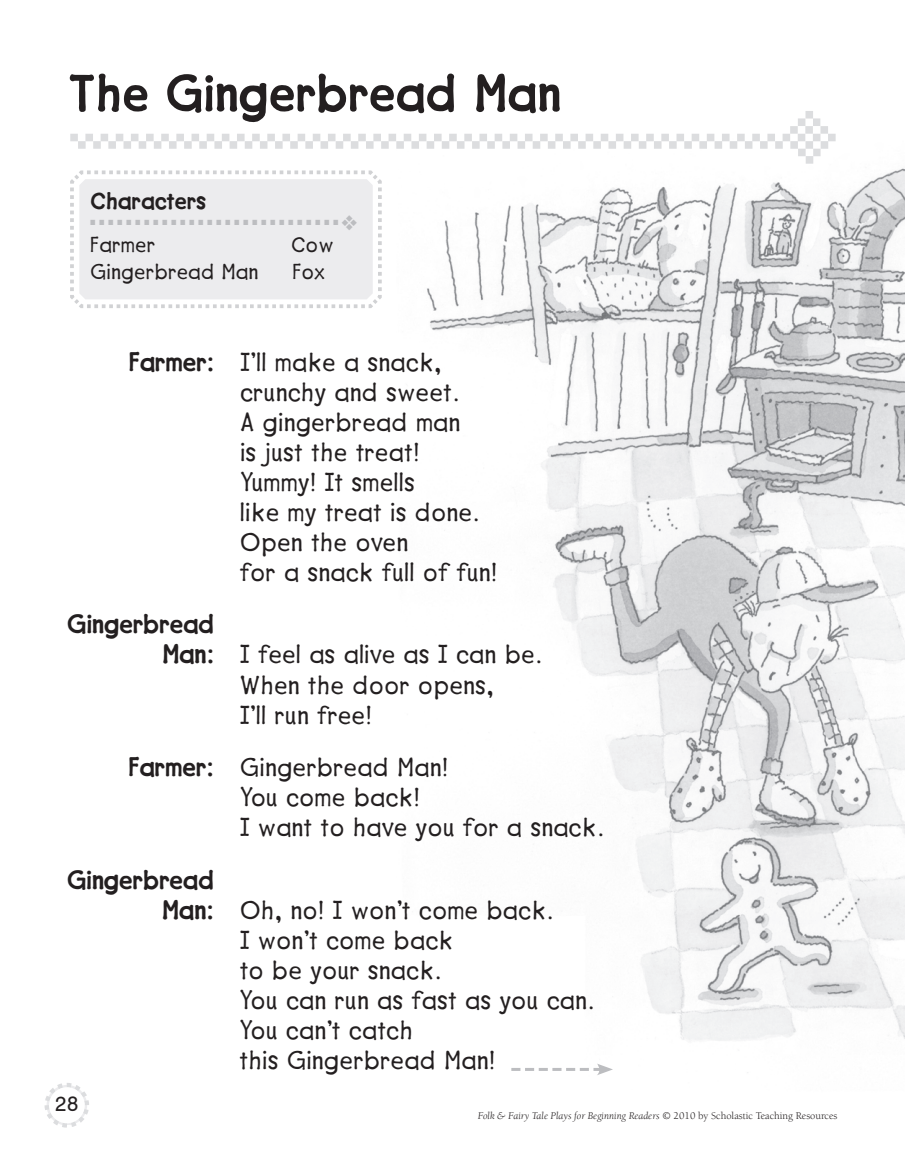
<style>
.page{position:relative;width:905px;height:1175px;background:#fff}
.page>*{position:absolute;margin:0;border:0;box-sizing:border-box;transform-origin:0 0}
.t1{font:52.5px "Tykewriter";letter-spacing:.01em;color:#231f20}
.t2{font:300 27px/30px "Tykewriter";color:#231f20}
.t3{font:27px "Tykewriter";color:#231f20}
.t4{font:24px "Tykewriter";letter-spacing:.01em;color:#231f20}
.t5{font:300 22.5px "Tykewriter";color:#231f20}
.t6{font:21px "Helvetica Text";color:#231f20}
.t7{font:italic 10.5px "Berkeley";color:#231f20}
.s1{font-weight:400}
.s2{font-style:normal}
</style>
<div class="page">
<div style="left:47px;top:1085px;width:40px;height:40px;background:#ececee;border-radius:50%"></div>
<div style="left:45px;top:1082px;width:44px;height:45px;border:4px dashed #dcdddf;border-radius:50%"></div>
<div style="left:49px;top:1087px;width:36px;height:36px;background:#fff;border-radius:50%"></div>
<img style="left:430px;top:168px;width:474px;height:905px">
<svg style="left:511px;top:1063px;width:102px;height:12px"></svg>
<svg style="left:70px;top:111px;width:771px;height:198px"></svg>
<h1 class="t1" style="left:68px;top:58px;width:494px">The Gingerbread Man</h1>
<p class="t4" style="left:90px;top:185px;width:117px">Characters</p>
<p class="t5" style="left:90px;top:230px;width:67px">Farmer</p>
<p class="t5" style="left:291px;top:230px;width:44px">Cow</p>
<p class="t5" style="left:90px;top:257px;width:170px">Gingerbread Man</p>
<p class="t5" style="left:292px;top:257px;width:34px">Fox</p>
<p class="t2" style="left:240px;top:345px;width:259px;text-indent:-111px"><span class="s1">Farmer:</span> I’ll make a snack, crunchy and sweet.<br>A gingerbread man<br>is just the treat!<br>Yummy! It smells<br>like my treat is done.<br>Open the oven<br>for a snack full of fun!</p>
<p class="t3" style="left:67px;top:606px;width:149px">Gingerbread</p>
<p class="t2" style="left:162px;top:637px;width:382px"><span class="s1">Man:</span> I feel as alive as I can be.</p>
<p class="t2" style="left:240px;top:667px;width:256px">When the door opens,</p>
<p class="t2" style="left:240px;top:697px;width:134px">I’ll run free!</p>
<p class="t2" style="left:240px;top:750px;width:366px;text-indent:-111px"><span class="s1">Farmer:</span> Gingerbread Man!<br>You come back!<br>I want to have you for a snack.</p>
<p class="t3" style="left:67px;top:861px;width:149px">Gingerbread</p>
<p class="t2" style="left:162px;top:892px;width:393px"><span class="s1">Man:</span> Oh, no! I won’t come back.</p>
<p class="t2" style="left:240px;top:922px;width:215px">I won’t come back</p>
<p class="t2" style="left:240px;top:952px;width:204px">to be your snack.</p>
<p class="t2" style="left:240px;top:982px;width:357px">You can run as fast as you can.</p>
<p class="t2" style="left:239px;top:1012px;width:175px">You can’t catch</p>
<p class="t2" style="left:239px;top:1042px;width:257px">this Gingerbread Man!</p>
<p class="t6" style="left:55px;top:1091px;width:25px">28</p>
<p class="t7" style="left:477px;top:1110px;width:361px">Folk &amp; Fairy Tale Plays for Beginning Readers <span class="s2">© 2010 by Scholastic Teaching Resources</span></p>
</div>
